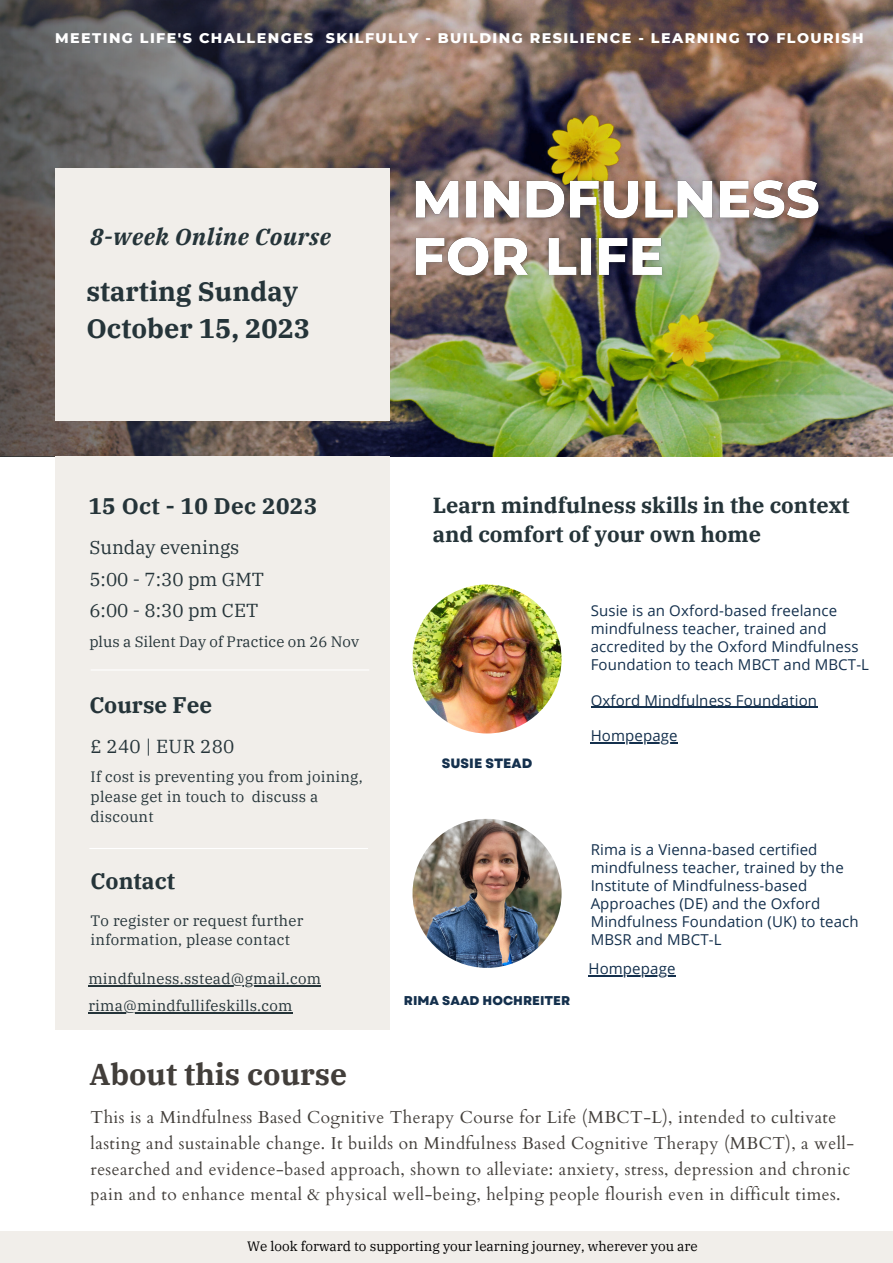
<style>
.page{position:relative;width:893px;height:1263px;background:#fff}
.page>*{position:absolute;margin:0;border:0;box-sizing:border-box;transform-origin:0 0}
.t1{font:700 30px "IBM Plex Serif";color:#423e3a}
.t2{font:700 27px "IBM Plex Serif";color:#253439}
.t3{font:italic 700 23.25px "IBM Plex Serif";letter-spacing:.025em;color:#253439}
.t4{font:700 22.5px "IBM Plex Serif";color:#253439}
.t5{font:700 21.75px/28.7px "IBM Plex Serif";color:#253439}
.t6{font:18.75px "IBM Plex Serif";color:#253439}
.t7{font:17.25px/25.9px "Cardo";letter-spacing:.025em;color:#423e3a}
.t8{font:15px/18px "Open Sans";letter-spacing:.01em;color:#14304d}
.t9{font:15px/19.7px "IBM Plex Serif";letter-spacing:.015em;color:#253439}
.t10{font:800 14.25px "Montserrat";letter-spacing:.1em;color:#fff}
.t11{font:13.5px "IBM Plex Serif";color:#000}
.t12{font:800 13.5px "Garet";color:#14304d}
.t13{font:800 12.75px "Garet";color:#14304d}
</style>
<div class="page">
<div style="left:0;top:1231px;width:893px;height:32px;background:#f1eeea"></div>
<img style="left:437px;top:0;width:456px;height:456px">
<svg style="left:0;top:0;width:437px;height:456px;background:#645c59"></svg>
<div style="left:55px;top:456px;width:334px;height:574px;background:#f1eeea"></div>
<hr style="left:91px;top:669px;width:278px;height:1px;background:#fff">
<hr style="left:89px;top:848px;width:279px;height:1px;background:#fff">
<img style="left:412px;top:584px;width:149px;height:149px;border-radius:50%">
<img style="left:412px;top:819px;width:149px;height:149px;border-radius:50%">
<div style="left:55px;top:168px;width:334px;height:253px;background:#f1eeea"></div>
<img style="left:399px;top:157px;width:433px;height:147px">
<hr style="left:88px;top:985px;width:233px;height:2px;background:#253439">
<hr style="left:88px;top:1012px;width:205px;height:2px;background:#253439">
<hr style="left:590px;top:707px;width:227px;height:1px;background:#14304d">
<hr style="left:590px;top:742px;width:88px;height:1px;background:#14304d">
<hr style="left:588px;top:975px;width:87px;height:2px;background:#14304d">
<p class="t10" style="left:55px;top:30px;width:810px">MEETING LIFE'S CHALLENGES SKILFULLY - BUILDING RESILIENCE - LEARNING TO FLOURISH</p>
<p class="t3" style="left:91px;top:222px;width:242px">8-week Online Course</p>
<p class="t2" style="left:86px;top:273px;width:213px">starting Sunday</p>
<p class="t2" style="left:86px;top:310px;width:225px">October 15, 2023</p>
<p class="t4" style="left:88px;top:491px;width:230px">15 Oct - 10 Dec 2023</p>
<p class="t6" style="left:89px;top:535px;width:151px">Sunday evenings</p>
<p class="t6" style="left:89px;top:566px;width:176px">5:00 - 7:30 pm GMT</p>
<p class="t6" style="left:89px;top:598px;width:170px">6:00 - 8:30 pm CET</p>
<p class="t9" style="left:89px;top:632px;width:271px">plus a Silent Day of Practice on 26 Nov</p>
<p class="t4" style="left:89px;top:689px;width:124px">Course Fee</p>
<p class="t6" style="left:91px;top:733px;width:145px">£ 240 | EUR 280</p>
<p class="t9" style="left:91px;top:767px;width:273px">If cost is preventing you from joining, please get in touch to discuss a discount</p>
<p class="t4" style="left:91px;top:866px;width:86px">Contact</p>
<p class="t9" style="left:91px;top:910px;width:214px">To register or request further information, please contact</p>
<p class="t9" style="left:88px;top:969px;width:234px">mindfulness.sstead@gmail.com</p>
<p class="t9" style="left:88px;top:996px;width:206px">rima@mindfullifeskills.com</p>
<p class="t5" style="left:433px;top:491px;width:418px">Learn mindfulness skills in the context and comfort of your own home</p>
<p class="t8" style="left:590px;top:601px;width:280px">Susie is an Oxford-based freelance mindfulness teacher, trained and accredited by the Oxford Mindfulness Foundation to teach MBCT and MBCT-L</p>
<p class="t12" style="left:442px;top:754px;width:92px">SUSIE STEAD</p>
<p class="t8" style="left:590px;top:691px;width:228px">Oxford Mindfulness Foundation</p>
<p class="t8" style="left:590px;top:726px;width:88px">Hompepage</p>
<p class="t13" style="left:404px;top:991px;width:168px">RIMA SAAD HOCHREITER</p>
<p class="t8" style="left:590px;top:840px;width:269px">Rima is a Vienna-based certified mindfulness teacher, trained by the<br>Institute of Mindfulness-based<br>Approaches (DE) and the Oxford<br>Mindfulness Foundation (UK) to teach<br>MBSR and MBCT-L</p>
<p class="t8" style="left:588px;top:959px;width:88px">Hompepage</p>
<p class="t1" style="left:89px;top:1054px;width:259px">About this course</p>
<p class="t7" style="left:91px;top:1104px;width:765px">This is a Mindfulness Based Cognitive Therapy Course for Life (MBCT-L), intended to cultivate lasting and sustainable change. It builds on Mindfulness Based Cognitive Therapy (MBCT), a well&shy;researched and evidence-based approach, shown to alleviate: anxiety, stress, depression and chronic pain and to enhance mental &amp; physical well-being, helping people flourish even in difficult times.</p>
<p class="t11" style="left:247px;top:1237px;width:452px">We look forward to supporting your learning journey, wherever you are</p>
</div>
